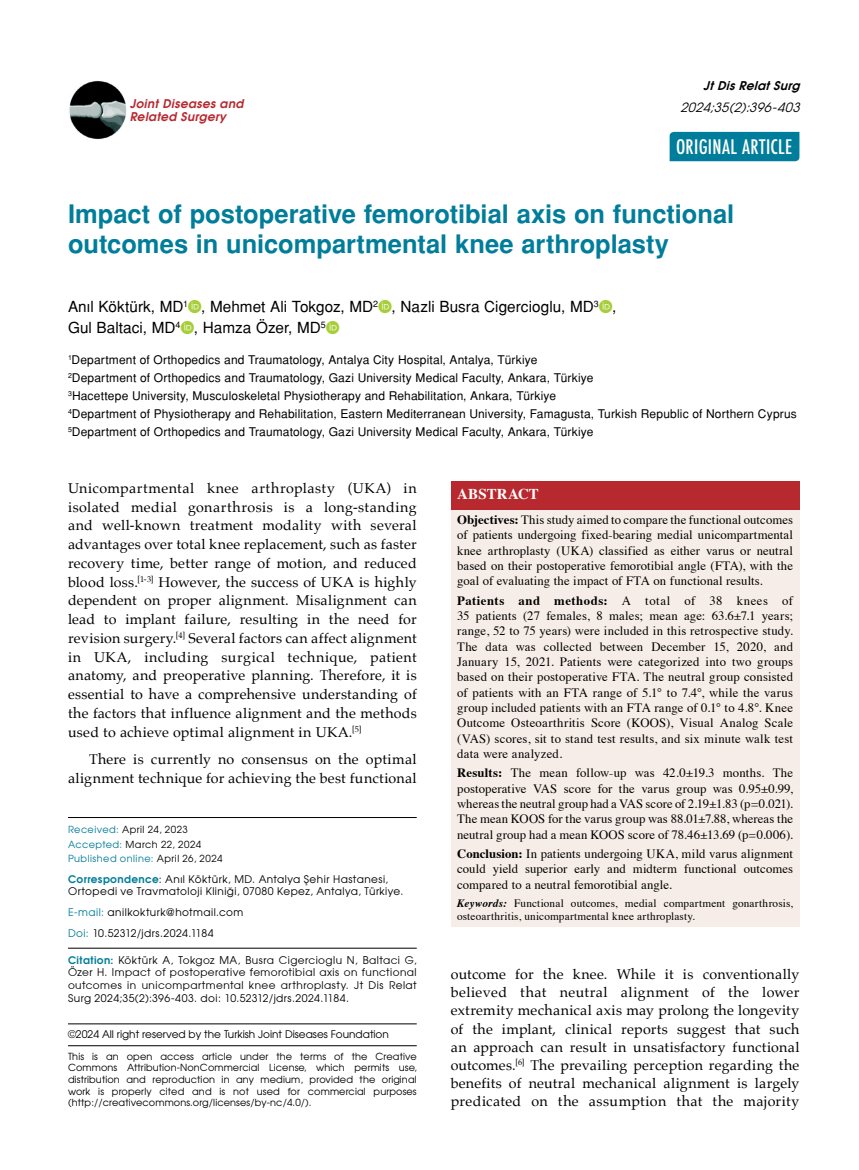
<style>
.page{position:relative;width:859px;height:1170px;background:#fff}
.page>*{position:absolute;margin:0;border:0;box-sizing:border-box;transform-origin:0 0}
.t1{font:700 25.5px/30.6px "Helvetica Tr";color:#007d9a}
.t2{font:500 condensed 19.5px "Futura";letter-spacing:.02em;color:#fff}
.t3{font:15.3px/21.3px "Helvetica Normal Tr";color:#000}
.t4{font:700 15px "Times";letter-spacing:.01em;color:#fff}
.t5{font:14.25px/18.8px "Palatino";letter-spacing:.02em;color:#000;text-align:justify}
.t6{font:12.75px/15.3px "Times";letter-spacing:.01em;color:#000;text-align:justify}
.t7{font:italic 12.75px "Avant Garde Tr";color:#000}
.t8{font:12px/18px "Helvetica Normal Tr";letter-spacing:.015em;color:#000}
.t9{font:12px/13.5px "Avant Garde Bold Italic Tr";letter-spacing:.03em;color:#b8292f}
.t10{font:italic 12px "Avant Garde Bold Tr";color:#000}
.t11{font:11.25px/13.5px "Times";letter-spacing:.015em;color:#000}
.t12{font:10.5px/12.3px "Avant Garde Tr";letter-spacing:.04em;color:#000}
.t13{font:10.5px/12.6px "Avant Garde";letter-spacing:.04em;color:#000;text-align:justify}
.t14{font:10.5px "Avant Garde Tr";color:#000}
.t15{font:9.75px/11.7px "Avant Garde Tr";letter-spacing:.02em;color:#000;text-align:justify}
.t16{font:9.75px/14.4px "Avant Garde Tr";letter-spacing:.045em;color:#000}
.s1{color:#007d9a}
.s2{font-family:"Avant Garde Bold Tr";color:#007d9a}
.s3{font-family:"Avant Garde Tr"}
.s4{font-weight:700}
.s5{font-weight:700;font-style:italic}
</style>
<div class="page">
<div style="left:670px;top:132px;width:129px;height:29px;background:#007d9a"></div>
<img style="left:69px;top:81px;width:58px;height:58px">
<hr style="left:68px;top:947px;width:349px;height:1px;background:#000">
<hr style="left:68px;top:817px;width:349px;height:1px;background:#000">
<div style="left:451px;top:508px;width:348px;height:418px;background:#f7ede8"></div>
<div style="left:451px;top:481px;width:348px;height:28px;background:#b8292f"></div>
<hr style="left:68px;top:1045px;width:349px;height:1px;background:#000">
<hr style="left:68px;top:1023px;width:349px;height:1px;background:#000">
<p class="t9" style="left:130px;top:96px;width:115px">Joint Diseases and<br>Related Surgery</p>
<p class="t10" style="left:703px;top:77px;width:102px">JtDisRelatSurg</p>
<p class="t7" style="left:680px;top:99px;width:125px">2024;35(2):396-403</p>
<h2 class="t2" style="left:676px;top:135px;width:118px">ORIGINAL ARTICLE</h2>
<h1 class="t1" style="left:68px;top:198px;width:668px">Impact of postoperative femorotibial axis on functional outcomes in unicompartmental knee arthroplasty</h1>
<p class="t3" style="left:68px;top:296px;width:550px">Anıl Köktürk, MD<sup>1</sup> , Mehmet Ali Tokgoz, MD<sup>2</sup> , Nazli Busra Cigercioglu, MD<sup>3</sup> ,<br>Gul Baltaci, MD<sup>4</sup> , Hamza Özer, MD<sup>5</sup></p>
<p class="t8" style="left:68px;top:351px;width:730px"><sup>1</sup>Department of Orthopedics and Traumatology, Antalya City Hospital, Antalya, Türkiye<br><sup>2</sup>Department of Orthopedics and Traumatology, Gazi University Medical Faculty, Ankara, Türkiye<br><sup>3</sup>Hacettepe University, Musculoskeletal Physiotherapy and Rehabilitation, Ankara, Türkiye<br><sup>4</sup>Department of Physiotherapy and Rehabilitation, Eastern Mediterranean University, Famagusta, Turkish Republic of Northern Cyprus <sup>5</sup>Department of Orthopedics and Traumatology, Gazi University Medical Faculty, Ankara, Türkiye</p>
<p class="t5" style="left:68px;top:478px;width:350px">Unicompartmental knee arthroplasty (UKA) in isolated medial gonarthrosis is a long-standing and well-known treatment modality with several advantages over total knee replacement, such as faster recovery time, better range of motion, and reduced blood loss.<sup>[1-3]</sup> However, the success of UKA is highly dependent on proper alignment. Misalignment can lead to implant failure, resulting in the need for revision surgery.<sup>[4]</sup> Several factors can affect alignment in UKA, including surgical technique, patient anatomy, and preoperative planning. Therefore, it is essential to have a comprehensive understanding of the factors that influence alignment and the methods used to achieve optimal alignment in UKA.<sup>[5]</sup></p>
<p class="t5" style="left:68px;top:749px;width:350px;text-align:right">There is currently no consensus on the optimal alignment technique for achieving the best functional</p>
<p class="t16" style="left:68px;top:822px;width:156px"><span class="s1">Received:</span> April 24, 2023<br><span class="s1">Accepted:</span> March 22, 2024<br><span class="s1">Published online:</span> April 26, 2024</p>
<p class="t12" style="left:68px;top:872px;width:337px"><span class="s2">Correspondence</span>: Anıl Köktürk, MD. Antalya Şehir Hastanesi,<br>Ortopedi ve Travmatoloji Kliniği, 07080 Kepez, Antalya, Türkiye.</p>
<p class="t12" style="left:68px;top:901px;width:177px;line-height:20.9px"><span class="s1">E-mail:</span> anilkokturk@hotmail.com<br><span class="s1">Doi:</span> 10.52312/jdrs.2024.1184</p>
<p class="t13" style="left:68px;top:953px;width:350px"><span class="s2">Citation:</span> Köktürk A, Tokgoz MA, Busra Cigercioglu N, Baltaci G, Özer H. Impact of postoperative femorotibial axis on functional outcomes in unicompartmental knee arthroplasty<span class="s3">. Jt Dis Relat</span></p>
<p class="t12" style="left:68px;top:991px;width:282px">Surg 2024;35(2):396-403. doi: 10.52312/jdrs.2024.1184.</p>
<p class="t14" style="left:68px;top:1027px;width:322px">©2024 All right reserved by the Turkish Joint Diseases Foundation</p>
<p class="t15" style="left:68px;top:1049px;width:350px">This is an open access article under the terms of the Creative Commons Attribution-NonCommercial License, which permits use, distribution and reproduction in any medium, provided the original work is properly cited and is not used for commercial purposes (http://creativecommons.org/licenses/by-nc/4.0/).</p>
<p class="t4" style="left:457px;top:479px;width:83px">ABSTRACT</p>
<p class="t6" style="left:457px;top:511px;width:337px"><span class="s4">Objectives:</span> This study aimed to compare the functional outcomes of patients undergoing fixed-bearing medial unicompartmental knee arthroplasty (UKA) classified as either varus or neutral based on their postoperative femorotibial angle (FTA), with the goal of evaluating the impact of FTA on functional results.</p>
<p class="t6" style="left:457px;top:591px;width:337px"><span class="s4">Patients and methods:</span> A total of 38 knees of 35 patients (27 females, 8 males; mean age: 63.6±7.1 years; range, 52 to 75 years) were included in this retrospective study.<br>The data was collected between December 15, 2020, and January 15, 2021. Patients were categorized into two groups based on their postoperative FTA. The neutral group consisted of patients with an FTA range of 5.1° to 7.4°, while the varus group included patients with an FTA range of 0.1° to 4.8°. Knee Outcome Osteoarthritis Score (KOOS), Visual Analog Scale (VAS) scores, sit to stand test results, and six minute walk test data were analyzed.</p>
<p class="t6" style="left:457px;top:764px;width:337px"><span class="s4">Results:</span> The mean follow-up was 42.0±19.3 months. The postoperative VAS score for the varus group was 0.95±0.99, whereas the neutral group had a VAS score of 2.19±1.83 (p=0.021).<br>The mean KOOS for the varus group was 88.01±7.88, whereas the neutral group had a mean KOOS score of 78.46±13.69 (p=0.006).</p>
<p class="t6" style="left:457px;top:845px;width:337px"><span class="s4">Conclusion:</span> In patients undergoing UKA, mild varus alignment could yield superior early and midterm functional outcomes compared to a neutral femorotibial angle.</p>
<p class="t11" style="left:457px;top:895px;width:337px"><span class="s5">Keywords:</span> Functional outcomes, medial compartment gonarthrosis, osteoarthritis, unicompartmental knee arthroplasty.</p>
<p class="t5" style="left:451px;top:965px;width:350px;line-height:18.1px">outcome for the knee. While it is conventionally believed that neutral alignment of the lower extremity mechanical axis may prolong the longevity of the implant, clinical reports suggest that such an approach can result in unsatisfactory functional outcomes.<sup>[6]</sup> The prevailing perception regarding the benefits of neutral mechanical alignment is largely predicated on the assumption that the majority</p>
</div>
